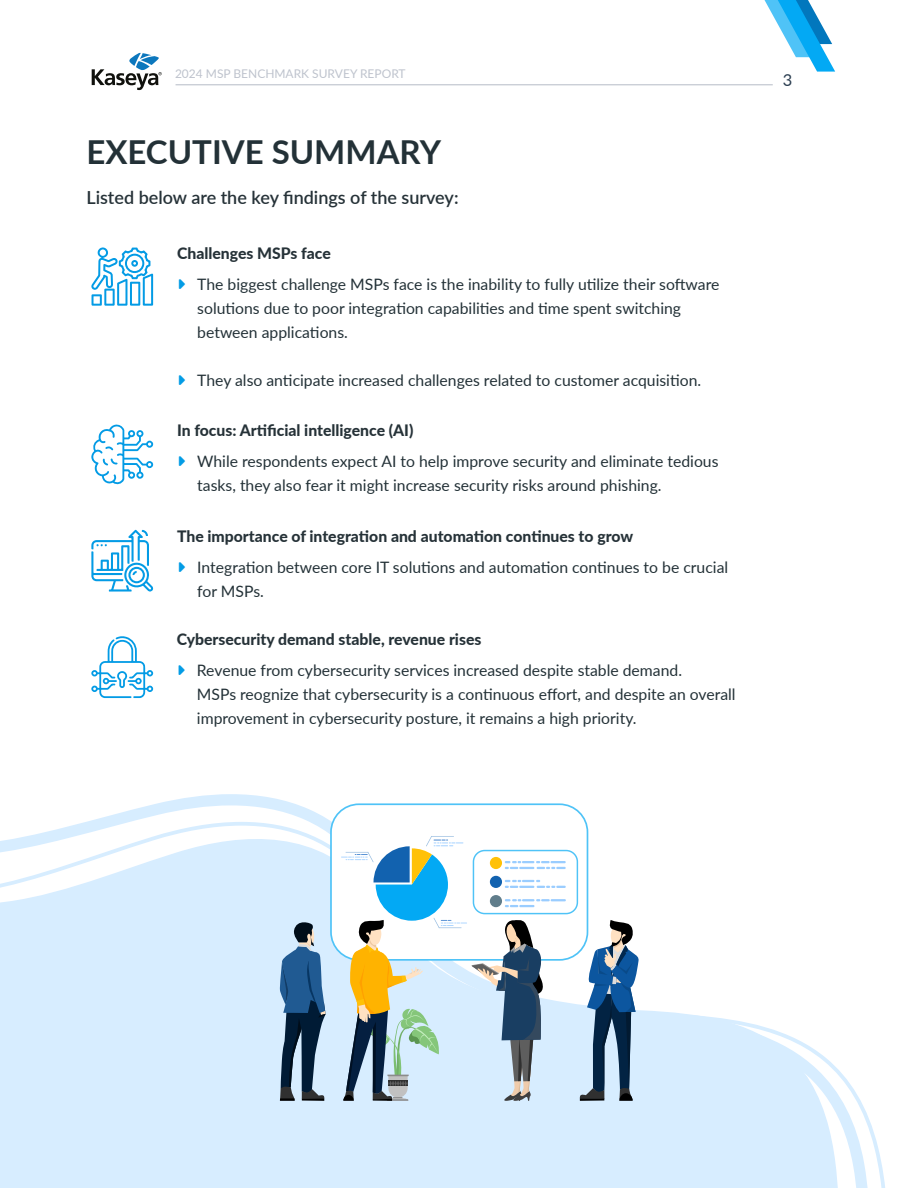
<style>
.page{position:relative;width:918px;height:1188px;background:#fff}
.page>*{position:absolute;margin:0;border:0;box-sizing:border-box;transform-origin:0 0}
.t1{font:700 33px "Lato";color:#233137}
.t2{font:600 18px "Lato";color:#263238}
.t3{font:16.5px "Lato";color:#2a3d50}
.t4{font:15.75px/24px "Lato";color:#233137}
.t5{font:800 15.75px "Lato";color:#263238}
.t6{font:12px "Lato";color:#bec3cd}
</style>
<div class="page">
<svg style="left:765px;top:0;width:70px;height:72px"></svg>
<hr style="left:176px;top:84px;width:597px;height:1px;background:#bec3cd">
<svg style="left:92px;top:53px;width:70px;height:37px"></svg>
<svg style="left:55px;top:794px;width:534px;height:36px"></svg>
<svg style="left:0;top:830px;width:885px;height:358px;fill:#d7edff"></svg>
<div style="left:331px;top:804px;width:256px;height:156px;background:#fff;border-radius:28px"></div>
<div style="left:330px;top:803px;width:258px;height:158px;border:2px solid #4fc3f7;border-radius:28px"></div>
<svg style="left:341px;top:836px;width:225px;height:265px"></svg>
<svg style="left:579px;top:920px;width:60px;height:181px"></svg>
<svg style="left:280px;top:918px;width:46px;height:183px;background:#5b7a97"></svg>
<svg style="left:91px;top:247px;width:62px;height:59px"></svg>
<svg style="left:91px;top:530px;width:62px;height:62px"></svg>
<svg style="left:91px;top:424px;width:62px;height:61px"></svg>
<svg style="left:91px;top:636px;width:62px;height:62px"></svg>
<p class="t6" style="left:175px;top:65px;width:232px">2024 MSP BENCHMARK SURVEY REPORT</p>
<p class="t1" style="left:86px;top:128px;width:356px">EXECUTIVE SUMMARY</p>
<p class="t2" style="left:86px;top:184px;width:374px">Listed below are the key findings of the survey:</p>
<p class="t5" style="left:177px;top:241px;width:155px">Challenges MSPs face</p>
<p class="t4" style="left:197px;top:271px;width:524px">The biggest challenge MSPs face is the inability to fully utilize their software solutions due to poor integration capabilities and time spent switching between applications.</p>
<p class="t4" style="left:197px;top:367px;width:505px">They also anticipate increased challenges related to customer acquisition.</p>
<p class="t5" style="left:177px;top:419px;width:238px">In focus: Artificial intelligence (AI)</p>
<p class="t4" style="left:197px;top:448px;width:523px">While respondents expect AI to help improve security and eliminate tedious tasks, they also fear it might increase security risks around phishing.</p>
<p class="t5" style="left:177px;top:524px;width:458px">The importance of integration and automation continues to grow</p>
<p class="t4" style="left:197px;top:554px;width:532px">Integration between core IT solutions and automation continues to be crucial for MSPs.</p>
<p class="t5" style="left:177px;top:628px;width:306px">Cybersecurity demand stable, revenue rises</p>
<p class="t4" style="left:197px;top:658px;width:540px">Revenue from cybersecurity services increased despite stable demand.<br>MSPs reognize that cybersecurity is a continuous effort, and despite an overall improvement in cybersecurity posture, it remains a high priority.</p>
<p class="t3" style="left:783px;top:68px;width:11px">3</p>
</div>
